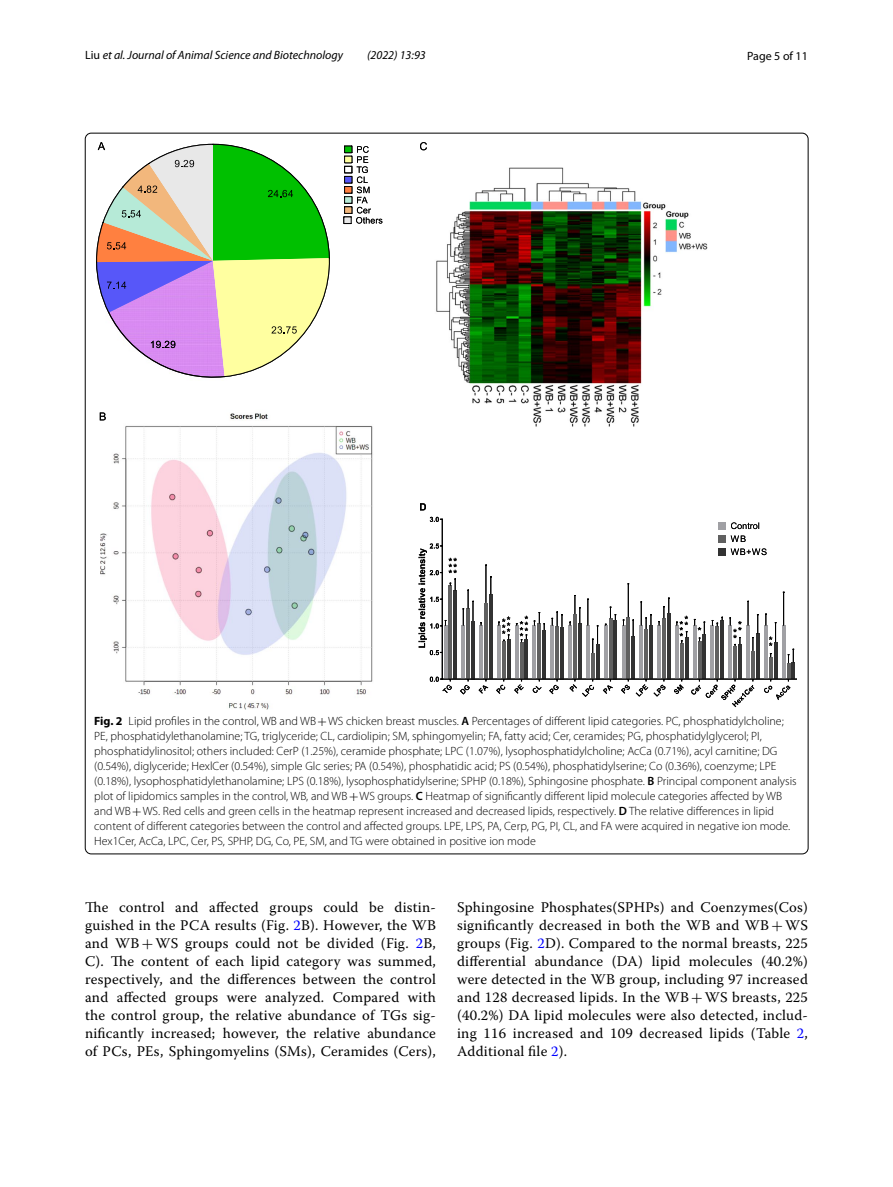
<style>
.page{position:relative;width:893px;height:1187px;background:#fff}
.page>*{position:absolute;margin:0;border:0;box-sizing:border-box;transform-origin:0 0}
.t1{font:14.7px/18px "Warnock Pro";letter-spacing:.015em;color:#000;text-align:justify}
.t2{font:300 12px/15px "Myriad Pro";color:#000}
.t3{font:italic 12px "Myriad Pro";color:#000}
.t4{font:12px "Myriad Pro";color:#000}
.s1{font-style:normal}
.s2{font-weight:700}
.s3{font-family:"MTSY";font-weight:400}
.s4{font-weight:600}
.s5{color:#00f}
.s6{font-family:"MTSY"}
</style>
<div class="page">
<img style="left:100px;top:167px;width:607px;height:542px">
<svg style="left:100px;top:412px;width:6px;height:8px"></svg>
<svg style="left:420px;top:142px;width:7px;height:8px"></svg>
<hr style="left:454px;top:590px;width:3px;height:89px;background:#323232">
<hr style="left:471px;top:621px;width:4px;height:58px;background:#323232">
<hr style="left:489px;top:594px;width:3px;height:85px;background:#323232">
<hr style="left:507px;top:639px;width:3px;height:40px;background:#323232">
<hr style="left:525px;top:639px;width:3px;height:40px;background:#323232">
<hr style="left:543px;top:630px;width:3px;height:49px;background:#323232">
<hr style="left:560px;top:627px;width:4px;height:52px;background:#323232">
<hr style="left:578px;top:623px;width:3px;height:56px;background:#323232">
<hr style="left:596px;top:644px;width:3px;height:35px;background:#323232">
<hr style="left:614px;top:620px;width:3px;height:59px;background:#323232">
<hr style="left:632px;top:636px;width:3px;height:43px;background:#323232">
<hr style="left:649px;top:625px;width:4px;height:54px;background:#323232">
<hr style="left:667px;top:613px;width:3px;height:66px;background:#323232">
<hr style="left:685px;top:637px;width:3px;height:42px;background:#323232">
<hr style="left:703px;top:634px;width:3px;height:45px;background:#323232">
<hr style="left:721px;top:620px;width:3px;height:59px;background:#323232">
<hr style="left:738px;top:644px;width:3px;height:35px;background:#323232">
<hr style="left:756px;top:633px;width:3px;height:46px;background:#323232">
<hr style="left:774px;top:642px;width:3px;height:37px;background:#323232">
<hr style="left:792px;top:662px;width:3px;height:17px;background:#323232">
<hr style="left:449px;top:586px;width:3px;height:93px;background:#606060">
<hr style="left:467px;top:608px;width:3px;height:71px;background:#606060">
<hr style="left:484px;top:603px;width:4px;height:76px;background:#606060">
<hr style="left:502px;top:641px;width:3px;height:38px;background:#606060">
<hr style="left:520px;top:642px;width:3px;height:37px;background:#606060">
<hr style="left:538px;top:623px;width:3px;height:56px;background:#606060">
<hr style="left:556px;top:626px;width:3px;height:53px;background:#606060">
<hr style="left:573px;top:614px;width:3px;height:65px;background:#606060">
<hr style="left:591px;top:653px;width:3px;height:26px;background:#606060">
<hr style="left:609px;top:618px;width:3px;height:61px;background:#606060">
<hr style="left:627px;top:617px;width:3px;height:62px;background:#606060">
<hr style="left:645px;top:629px;width:3px;height:50px;background:#606060">
<hr style="left:662px;top:618px;width:3px;height:61px;background:#606060">
<hr style="left:680px;top:643px;width:3px;height:36px;background:#606060">
<hr style="left:698px;top:641px;width:3px;height:38px;background:#606060">
<hr style="left:716px;top:626px;width:3px;height:53px;background:#606060">
<hr style="left:733px;top:646px;width:4px;height:33px;background:#606060">
<hr style="left:751px;top:651px;width:3px;height:28px;background:#606060">
<hr style="left:769px;top:657px;width:3px;height:22px;background:#606060">
<hr style="left:787px;top:663px;width:3px;height:16px;background:#606060">
<hr style="left:444px;top:625px;width:3px;height:54px;background:#a0a0a4">
<hr style="left:462px;top:625px;width:3px;height:54px;background:#a0a0a4">
<hr style="left:479px;top:625px;width:4px;height:54px;background:#a0a0a4">
<hr style="left:497px;top:625px;width:3px;height:54px;background:#a0a0a4">
<hr style="left:515px;top:625px;width:3px;height:54px;background:#a0a0a4">
<hr style="left:533px;top:625px;width:3px;height:54px;background:#a0a0a4">
<hr style="left:551px;top:625px;width:3px;height:54px;background:#a0a0a4">
<hr style="left:568px;top:625px;width:4px;height:54px;background:#a0a0a4">
<hr style="left:586px;top:625px;width:3px;height:54px;background:#a0a0a4">
<hr style="left:604px;top:625px;width:3px;height:54px;background:#a0a0a4">
<hr style="left:622px;top:625px;width:3px;height:54px;background:#a0a0a4">
<hr style="left:640px;top:625px;width:3px;height:54px;background:#a0a0a4">
<hr style="left:657px;top:625px;width:4px;height:54px;background:#a0a0a4">
<hr style="left:675px;top:625px;width:3px;height:54px;background:#a0a0a4">
<hr style="left:693px;top:625px;width:3px;height:54px;background:#a0a0a4">
<hr style="left:711px;top:625px;width:3px;height:54px;background:#a0a0a4">
<hr style="left:729px;top:625px;width:3px;height:54px;background:#a0a0a4">
<hr style="left:746px;top:625px;width:4px;height:54px;background:#a0a0a4">
<hr style="left:764px;top:625px;width:3px;height:54px;background:#a0a0a4">
<hr style="left:782px;top:625px;width:3px;height:54px;background:#a0a0a4">
<hr style="left:442px;top:678px;width:355px;height:1px;background:#000">
<svg style="left:460px;top:679px;width:10px;height:15px"></svg>
<svg style="left:479px;top:679px;width:9px;height:14px"></svg>
<svg style="left:496px;top:679px;width:9px;height:15px"></svg>
<svg style="left:514px;top:679px;width:10px;height:14px"></svg>
<svg style="left:533px;top:679px;width:9px;height:14px"></svg>
<svg style="left:549px;top:679px;width:10px;height:15px"></svg>
<svg style="left:569px;top:679px;width:25px;height:18px"></svg>
<svg style="left:603px;top:679px;width:10px;height:15px"></svg>
<svg style="left:621px;top:679px;width:9px;height:14px"></svg>
<svg style="left:636px;top:679px;width:29px;height:17px"></svg>
<svg style="left:674px;top:679px;width:10px;height:15px"></svg>
<svg style="left:691px;top:679px;width:63px;height:28px"></svg>
<svg style="left:764px;top:679px;width:27px;height:21px"></svg>
<hr style="left:442px;top:518px;width:1px;height:161px;background:#000">
<svg style="left:430px;top:676px;width:22px;height:17px"></svg>
<svg style="left:430px;top:517px;width:12px;height:5px"></svg>
<svg style="left:731px;top:522px;width:28px;height:7px"></svg>
<div style="left:718px;top:522px;width:8px;height:7px;background:#a0a0a4"></div>
<svg style="left:419px;top:535px;width:376px;height:128px"></svg>
<svg style="left:420px;top:503px;width:6px;height:7px"></svg>
<svg style="left:100px;top:376px;width:231px;height:5px"></svg>
<svg style="left:343px;top:146px;width:39px;height:78px"></svg>
<svg style="left:96px;top:142px;width:235px;height:234px"></svg>
<p class="t3" style="left:85px;top:48px;width:260px"><span class="s1">Liu</span> et al. Journal of Animal Science and Biotechnology</p>
<p class="t3" style="left:367px;top:48px;width:60px">(2022) 13:93</p>
<p class="t4" style="left:747px;top:48px;width:62px">Page 5 of 11</p>
<p class="t2" style="left:94px;top:713px;width:704px"><span class="s2">Fig. 2</span> Lipid profiles in the control, WB and WB<span class="s3">+</span>WS chicken breast muscles. <span class="s4">A</span> Percentages of different lipid categories. PC, phosphatidylcholine; PE, phosphatidylethanolamine; TG, triglyceride; CL, cardiolipin; SM, sphingomyelin; FA, fatty acid; Cer, ceramides; PG, phosphatidylglycerol; PI, phosphatidylinositol; others included: CerP (1.25%), ceramide phosphate; LPC (1.07%), lysophosphatidylcholine; AcCa (0.71%), acyl carnitine; DG (0.54%), diglyceride; HexlCer (0.54%), simple Glc series; PA (0.54%), phosphatidic acid; PS (0.54%), phosphatidylserine; Co (0.36%), coenzyme; LPE (0.18%), lysophosphatidylethanolamine; LPS (0.18%), lysophosphatidylserine; SPHP (0.18%), Sphingosine phosphate. <span class="s4">B</span> Principal component analysis plot of lipidomics samples in the control, WB, and WB<span class="s3">+</span>WS groups. <span class="s4">C</span> Heatmap of significantly different lipid molecule categories affected by WB and WB<span class="s3">+</span>WS. Red cells and green cells in the heatmap represent increased and decreased lipids, respectively. <span class="s4">D</span> The relative differences in lipid content of different categories between the control and affected groups. LPE, LPS, PA, Cerp, PG, PI, CL, and FA were acquired in negative ion mode.<br>Hex1Cer, AcCa, LPC, Cer, PS, SPHP, DG, Co, PE, SM, and TG were obtained in positive ion mode</p>
<p class="t1" style="left:85px;top:897px;width:352px">The control and affected groups could be distin&shy;guished in the PCA results (Fig. <span class="s5">2</span>B). However, the WB and WB<span class="s6">+</span>WS groups could not be divided (Fig. <span class="s5">2</span>B, C). The content of each lipid category was summed, respectively, and the differences between the control and affected groups were analyzed. Compared with the control group, the relative abundance of TGs sig&shy;nificantly increased; however, the relative abundance of PCs, PEs, Sphingomyelins (SMs), Ceramides (Cers),</p>
<p class="t1" style="left:457px;top:897px;width:352px">Sphingosine Phosphates(SPHPs) and Coenzymes(Cos) significantly decreased in both the WB and WB <span class="s6">+</span>WS groups (Fig. <span class="s5">2</span>D). Compared to the normal breasts, 225 differential abundance (DA) lipid molecules (40.2%) were detected in the WB group, including 97 increased and 128 decreased lipids. In the WB<span class="s6">+</span>WS breasts, 225 (40.2%) DA lipid molecules were also detected, includ&shy;ing 116 increased and 109 decreased lipids (Table <span class="s5">2</span>, Additional file <span class="s5">2</span>).</p>
</div>
